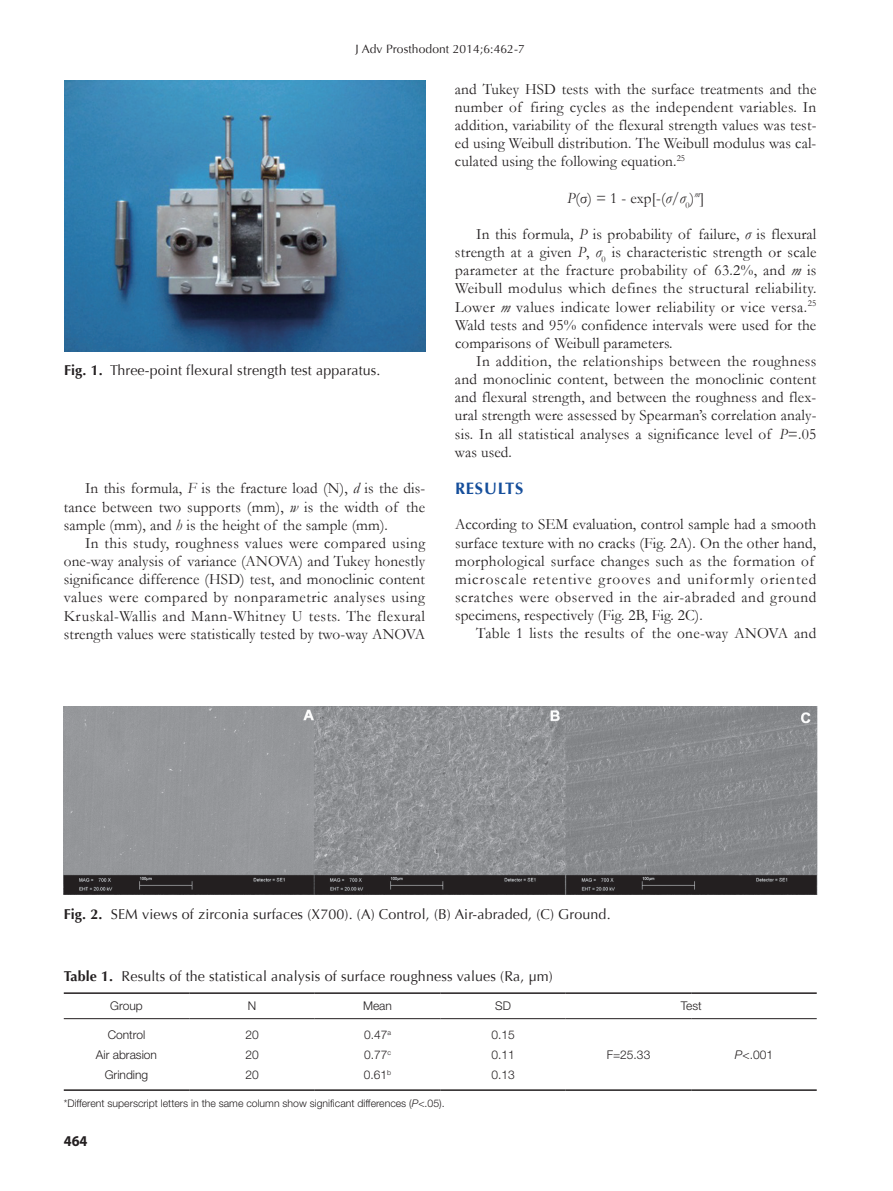
<style>
.page{position:relative;width:893px;height:1191px;background:#fff}
.page>*{position:absolute;margin:0;border:0;box-sizing:border-box;transform-origin:0 0}
.t1{font:700 16.5px "Optima";letter-spacing:.05em;color:#154e9b}
.t2{font:15.75px/18.1px "Garamond";letter-spacing:.01em;color:#231f20;text-align:justify}
.t3{font:700 15px "Myriad Pro";color:#231f20;scale:.95 1}
.t4{font:14.25px "Optima";letter-spacing:.01em;color:#231f20}
.t5{font:300 12px "Helvetica Neue LT Pro";color:#231f20}
.t6{font:12px "Optima";letter-spacing:.01em;color:#231f20}
.t7{font:300 10.5px "Helvetica Neue LT Pro";color:#231f20}
.s1{font-weight:700}
.s2{font-style:italic}
</style>
<div class="page">
<img style="left:64px;top:81px;width:361px;height:271px">
<img style="left:64px;top:706px;width:753px;height:188px">
<hr style="left:64px;top:992px;width:125px;height:2px;background:#231f20">
<hr style="left:189px;top:992px;width:126px;height:2px;background:#231f20">
<hr style="left:315px;top:992px;width:125px;height:2px;background:#231f20">
<hr style="left:440px;top:992px;width:126px;height:2px;background:#231f20">
<hr style="left:566px;top:992px;width:125px;height:2px;background:#231f20">
<hr style="left:691px;top:992px;width:126px;height:2px;background:#231f20">
<hr style="left:64px;top:1089px;width:125px;height:1px;background:#231f20">
<hr style="left:189px;top:1089px;width:126px;height:1px;background:#231f20">
<hr style="left:315px;top:1089px;width:125px;height:1px;background:#231f20">
<hr style="left:440px;top:1089px;width:126px;height:1px;background:#231f20">
<hr style="left:566px;top:1089px;width:125px;height:1px;background:#231f20">
<hr style="left:691px;top:1089px;width:126px;height:1px;background:#231f20">
<hr style="left:64px;top:1018px;width:125px;height:1px;background:#231f20">
<hr style="left:189px;top:1018px;width:126px;height:1px;background:#231f20">
<hr style="left:315px;top:1018px;width:125px;height:1px;background:#231f20">
<hr style="left:440px;top:1018px;width:126px;height:1px;background:#231f20">
<hr style="left:566px;top:1018px;width:125px;height:1px;background:#231f20">
<hr style="left:691px;top:1018px;width:126px;height:1px;background:#231f20">
<p class="t6" style="left:355px;top:42px;width:171px">J Adv Prosthodont 2014;6:462-7</p>
<p class="t4" style="left:64px;top:361px;width:318px"><span class="s1">Fig. 1.</span> Three-point flexural strength test apparatus.</p>
<p class="t2" style="left:64px;top:479px;width:363px;text-indent:21px">In this formula, <span class="s2">F</span> is the fracture load (N), <span class="s2">d</span> is the dis&shy;tance between two supports (mm), <span class="s2">w</span> is the width of the sample (mm), and <span class="s2">h</span> is the height of the sample (mm).</p>
<p class="t2" style="left:64px;top:533px;width:363px;text-indent:21px">In this study, roughness values were compared using one-way analysis of variance (ANOVA) and Tukey honestly significance difference (HSD) test, and monoclinic content values were compared by nonparametric analyses using Kruskal-Wallis and Mann-Whitney U tests. The flexural strength values were statistically tested by two-way ANOVA</p>
<p class="t2" style="left:455px;top:79px;width:363px">and Tukey HSD tests with the surface treatments and the number of firing cycles as the independent variables. In addition, variability of the flexural strength values was test&shy;ed using Weibull distribution. The Weibull modulus was cal&shy;culated using the following equation.<sup>25</sup></p>
<p class="t2" style="left:567px;top:188px;width:138px"><span class="s2">P</span>(σ) = 1 - exp[-(<span class="s2">σ</span>/<span class="s2">σ</span><sub>0</sub>)<sup>m</sup>]</p>
<p class="t2" style="left:455px;top:224px;width:363px;text-indent:21px">In this formula, <span class="s2">P</span> is probability of failure, <span class="s2">σ</span> is flexural strength at a given <span class="s2">P</span>, <span class="s2">σ</span><sub>0</sub> is characteristic strength or scale parameter at the fracture probability of 63.2%, and <span class="s2">m</span> is Weibull modulus which defines the structural reliability.<br>Lower <span class="s2">m</span> values indicate lower reliability or vice versa.<sup>25<br></sup>Wald tests and 95% confidence intervals were used for the comparisons of Weibull parameters.</p>
<p class="t2" style="left:455px;top:351px;width:363px;text-indent:21px">In addition, the relationships between the roughness and monoclinic content, between the monoclinic content and flexural strength, and between the roughness and flex&shy;ural strength were assessed by Spearman’s correlation analy&shy;sis. In all statistical analyses a significance level of <span class="s2">P</span>=.05 was used.</p>
<p class="t1" style="left:455px;top:479px;width:70px">RESULTS</p>
<p class="t2" style="left:455px;top:515px;width:363px;text-align:left">According to SEM evaluation, control sample had a smooth surface texture with no cracks (Fig. 2A). On the other hand, morphological surface changes such as the formation of microscale retentive grooves and uniformly oriented scratches were observed in the air-abraded and ground specimens, respectively (Fig. 2B, Fig. 2C).</p>
<p class="t2" style="left:476px;top:624px;width:342px">Table 1 lists the results of the one-way ANOVA and</p>
<p class="t4" style="left:64px;top:906px;width:548px"><span class="s1">Fig. 2.</span> SEM views of zirconia surfaces (X700). (A) Control, (B) Air-abraded, (C) Ground.</p>
<p class="t4" style="left:64px;top:968px;width:490px"><span class="s1">Table 1.</span> Results of the statistical analysis of surface roughness values (Ra, µm)</p>
<p class="t5" style="left:110px;top:998px;width:34px">Group</p>
<p class="t5" style="left:248px;top:998px;width:10px">N</p>
<p class="t5" style="left:363px;top:998px;width:30px">Mean</p>
<p class="t5" style="left:495px;top:998px;width:17px">SD</p>
<p class="t5" style="left:681px;top:998px;width:22px">Test</p>
<p class="t5" style="left:108px;top:1027px;width:39px">Control</p>
<p class="t5" style="left:245px;top:1027px;width:15px">20</p>
<p class="t5" style="left:364px;top:1027px;width:28px">0.47<sup>a</sup></p>
<p class="t5" style="left:491px;top:1027px;width:25px">0.15</p>
<p class="t5" style="left:96px;top:1047px;width:63px">Air abrasion</p>
<p class="t5" style="left:245px;top:1047px;width:15px">20</p>
<p class="t5" style="left:364px;top:1047px;width:28px">0.77<sup>c</sup></p>
<p class="t5" style="left:491px;top:1047px;width:25px">0.11</p>
<p class="t5" style="left:607px;top:1047px;width:45px">F=25.33</p>
<p class="t5" style="left:735px;top:1047px;width:40px"><span class="s2">P</span>&lt;.001</p>
<p class="t5" style="left:105px;top:1067px;width:45px">Grinding</p>
<p class="t5" style="left:245px;top:1067px;width:15px">20</p>
<p class="t5" style="left:364px;top:1067px;width:29px">0.61<sup>b</sup></p>
<p class="t5" style="left:491px;top:1067px;width:25px">0.13</p>
<p class="t7" style="left:64px;top:1097px;width:382px">*Different superscript letters in the same column show significant differences (<span class="s2">P</span>&lt;.05).</p>
<p class="t3" style="left:64px;top:1131px;width:26px">464</p>
</div>
